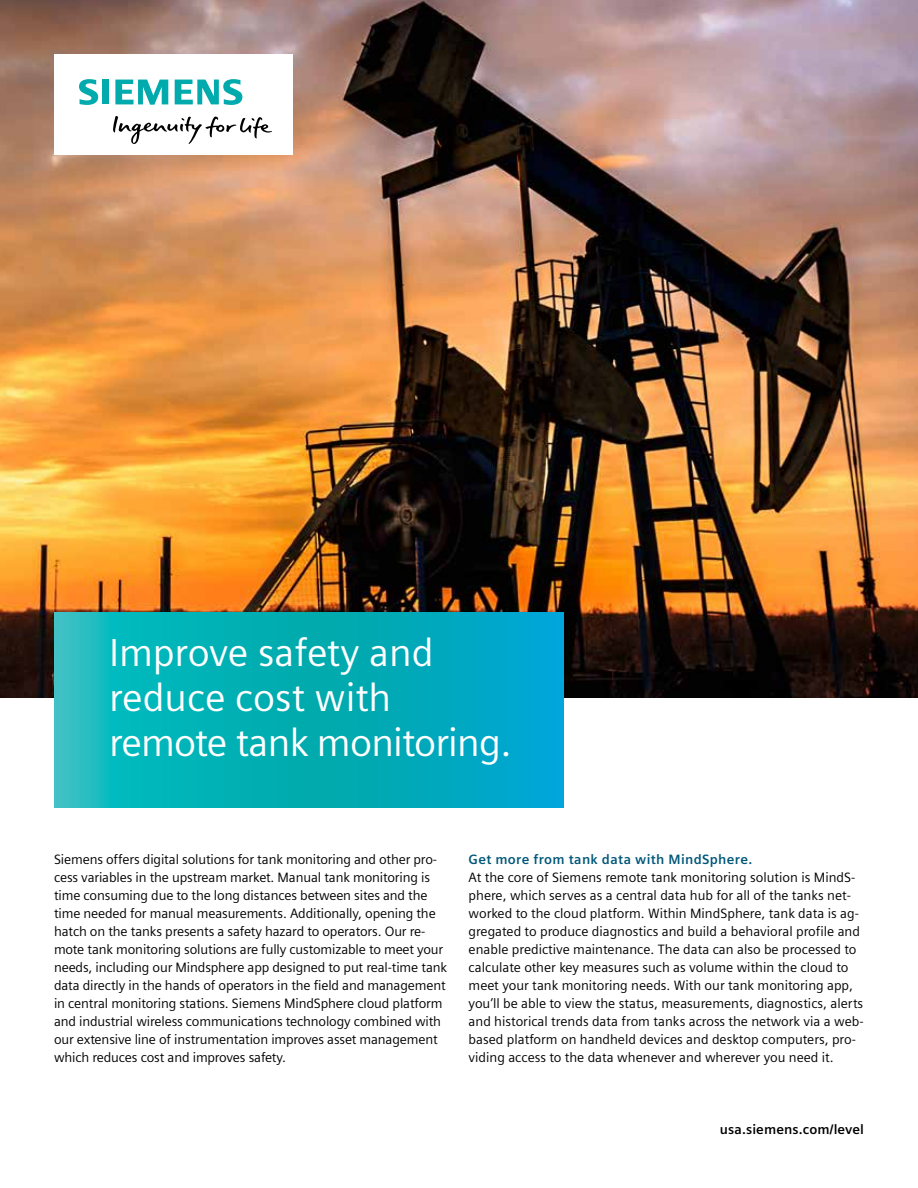
<style>
.page{position:relative;width:918px;height:1188px;background:#fff}
.page>*{position:absolute;margin:0;border:0;box-sizing:border-box;transform-origin:0 0}
.t1{font:39px/45px "Siemens Sans";letter-spacing:-.015em;color:#fff}
.t2{font:13.5px/18px "Siemens Sans";letter-spacing:-.01em;color:#000}
.t3{font:700 13.5px "Siemens Sans";letter-spacing:.025em;color:#005779}
.t4{font:700 13.5px "Siemens Sans";letter-spacing:.01em;color:#000}
</style>
<div class="page">
<img style="left:0;top:0;width:918px;height:698px">
<svg style="left:54px;top:612px;width:510px;height:195px;background:#05aebb"></svg>
<div style="left:54px;top:54px;width:238px;height:101px;background:#fff"></div>
<svg style="left:113px;top:116px;width:159px;height:28px"></svg>
<svg style="left:79px;top:79px;width:30px;height:26px"></svg>
<svg style="left:115px;top:80px;width:53px;height:25px"></svg>
<svg style="left:175px;top:79px;width:67px;height:26px"></svg>
<h1 class="t1" style="left:109px;top:630px;width:404px">Improve safety and reduce cost with remote tank monitoring.</h1>
<p class="t2" style="left:54px;top:850px;width:395px">Siemens offers digital solutions for tank monitoring and other pro&shy;cess variables in the upstream market. Manual tank monitoring is time consuming due to the long distances between sites and the time needed for manual measurements. Additionally, opening the hatch on the tanks presents a safety hazard to operators. Our re&shy;mote tank monitoring solutions are fully customizable to meet your needs, including our Mindsphere app designed to put real-time tank data directly in the hands of operators in the field and management in central monitoring stations. Siemens MindSphere cloud platform and industrial wireless communications technology combined with our extensive line of instrumentation improves asset management which reduces cost and improves safety.</p>
<p class="t3" style="left:469px;top:852px;width:285px">Get more from tank data with MindSphere.</p>
<p class="t2" style="left:469px;top:868px;width:397px">At the core of Siemens remote tank monitoring solution is MindS&shy;phere, which serves as a central data hub for all of the tanks net&shy;worked to the cloud platform. Within MindSphere, tank data is ag&shy;gregated to produce diagnostics and build a behavioral profile and enable predictive maintenance. The data can also be processed to calculate other key measures such as volume within the cloud to meet your tank monitoring needs. With our tank monitoring app, you’ll be able to view the status, measurements, diagnostics, alerts and historical trends data from tanks across the network via a web&shy;based platform on handheld devices and desktop computers, pro&shy;viding access to the data whenever and wherever you need it.</p>
<p class="t4" style="left:720px;top:1122px;width:146px">usa.siemens.com/level</p>
</div>
